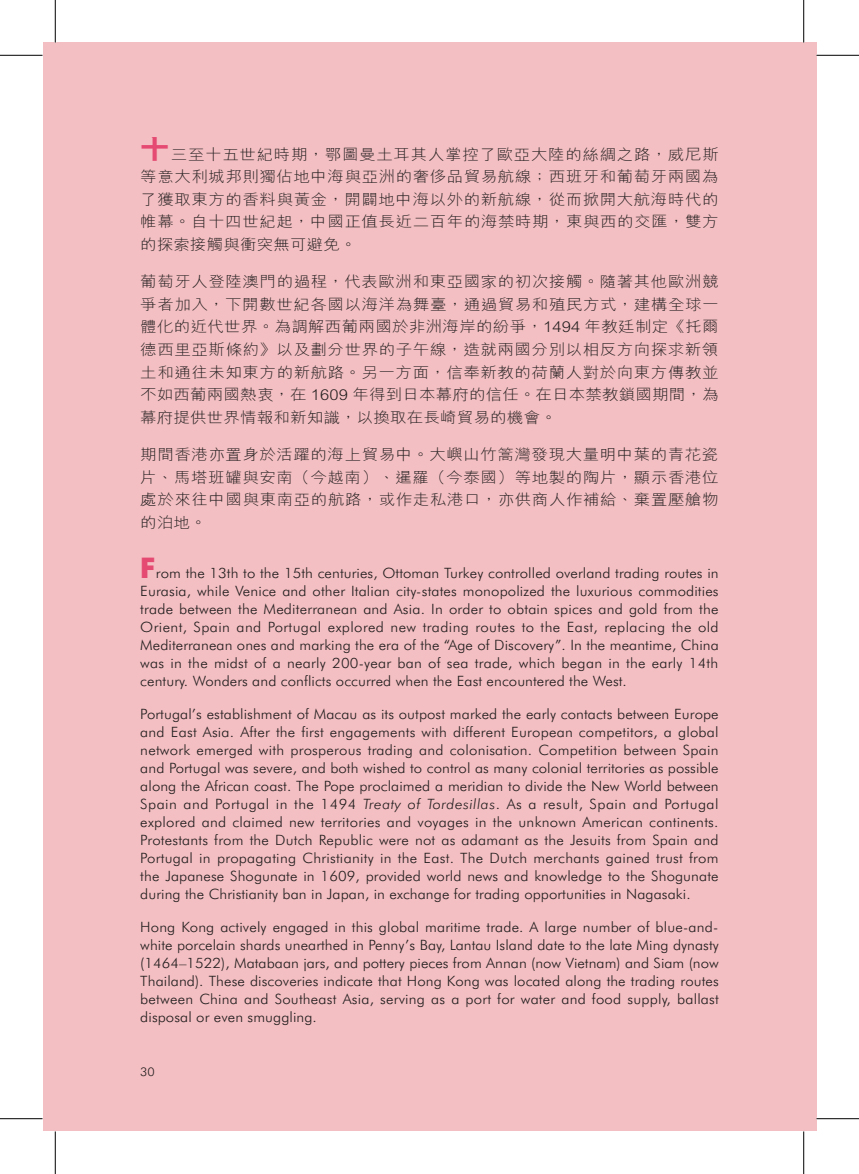
<style>
.page{position:relative;width:859px;height:1174px;background:#fff}
.page>*{position:absolute;margin:0;border:0;box-sizing:border-box;transform-origin:0 0}
.t1{font:300 15px/22.5px "M Hei HK";letter-spacing:.035em;color:#231f20;text-align:justify;scale:1.1 1}
.t2{font:300 14.25px/18px "Futura BT";letter-spacing:.005em;color:#231f20;text-align:justify;scale:1.05 1}
.t3{font:300 12px "Futura BT";color:#231f20;scale:1.05 1}
.s1{font-weight:800;font-size:27px;color:#e44a72}
.s2{font-family:"Futura Std";font-weight:700;font-size:27px;color:#e44a72}
.s3{font-style:italic}
</style>
<div class="page">
<div style="left:43px;top:43px;width:773px;height:1088px;background:#f4bfc2"></div>
<hr style="left:0;top:55px;width:43px;height:1px;background:#000">
<hr style="left:816px;top:55px;width:43px;height:1px;background:#000">
<hr style="left:0;top:1118px;width:43px;height:1px;background:#000">
<hr style="left:816px;top:1118px;width:43px;height:1px;background:#000">
<hr style="left:55px;top:0;width:1px;height:43px;background:#000">
<hr style="left:55px;top:1131px;width:1px;height:43px;background:#000">
<hr style="left:803px;top:0;width:1px;height:43px;background:#000">
<hr style="left:803px;top:1131px;width:1px;height:43px;background:#000">
<p class="t1" style="left:140px;top:143px;width:527px"><span class="s1">十</span>三至十五世紀時期，鄂圖曼土耳其人掌控了歐亞大陸的絲綢之路，威尼斯等意大利城邦則獨佔地中海與亞洲的奢侈品貿易航線；西班牙和葡萄牙兩國為了獲取東方的香料與黃金，開闢地中海以外的新航線，從而掀開大航海時代的帷幕。自十四世紀起，中國正值長近二百年的海禁時期，東與西的交匯，雙方的探索接觸與衝突無可避免。</p>
<p class="t1" style="left:140px;top:270px;width:527px">葡萄牙人登陸澳門的過程，代表歐洲和東亞國家的初次接觸。隨著其他歐洲競爭者加入，下開數世紀各國以海洋為舞臺，通過貿易和殖民方式，建構全球一體化的近代世界。為調解西葡兩國於非洲海岸的紛爭，1494 年教廷制定《托爾德西里亞斯條約》以及劃分世界的子午線，造就兩國分別以相反方向探求新領土和通往未知東方的新航路。另一方面，信奉新教的荷蘭人對於向東方傳教並不如西葡兩國熱衷，在 1609 年得到日本幕府的信任。在日本禁教鎖國期間，為幕府提供世界情報和新知識，以換取在長崎貿易的機會。</p>
<p class="t1" style="left:140px;top:443px;width:527px">期間香港亦置身於活躍的海上貿易中。大嶼山竹篙灣發現大量明中葉的青花瓷片、馬塔班罐與安南（今越南）、暹羅（今泰國）等地製的陶片，顯示香港位處於來往中國與東南亞的航路，或作走私港口，亦供商人作補給、棄置壓艙物的泊地。</p>
<p class="t2" style="left:140px;top:563px;width:552px"><span class="s2">F</span>rom the 13th to the 15th centuries, Ottoman Turkey controlled overland trading routes in Eurasia, while Venice and other Italian city-states monopolized the luxurious commodities trade between the Mediterranean and Asia. In order to obtain spices and gold from the Orient, Spain and Portugal explored new trading routes to the East, replacing the old Mediterranean ones and marking the era of the “Age of Discovery”. In the meantime, China was in the midst of a nearly 200-year ban of sea trade, which began in the early 14th century. Wonders and conflicts occurred when the East encountered the West.</p>
<p class="t2" style="left:140px;top:705px;width:552px">Portugal’s establishment of Macau as its outpost marked the early contacts between Europe and East Asia. After the first engagements with different European competitors, a global network emerged with prosperous trading and colonisation. Competition between Spain and Portugal was severe, and both wished to control as many colonial territories as possible along the African coast. The Pope proclaimed a meridian to divide the New World between Spain and Portugal in the 1494 <span class="s3">Treaty of Tordesillas</span>. As a result, Spain and Portugal explored and claimed new territories and voyages in the unknown American continents.<br>Protestants from the Dutch Republic were not as adamant as the Jesuits from Spain and Portugal in propagating Christianity in the East. The Dutch merchants gained trust from the Japanese Shogunate in 1609, provided world news and knowledge to the Shogunate during the Christianity ban in Japan, in exchange for trading opportunities in Nagasaki.</p>
<p class="t2" style="left:140px;top:918px;width:552px">Hong Kong actively engaged in this global maritime trade. A large number of blue-and&shy;white porcelain shards unearthed in Penny’s Bay, Lantau Island date to the late Ming dynasty (1464–1522), Matabaan jars, and pottery pieces from Annan (now Vietnam) and Siam (now Thailand). These discoveries indicate that Hong Kong was located along the trading routes between China and Southeast Asia, serving as a port for water and food supply, ballast disposal or even smuggling.</p>
<p class="t3" style="left:140px;top:1064px;width:15px">30</p>
</div>
